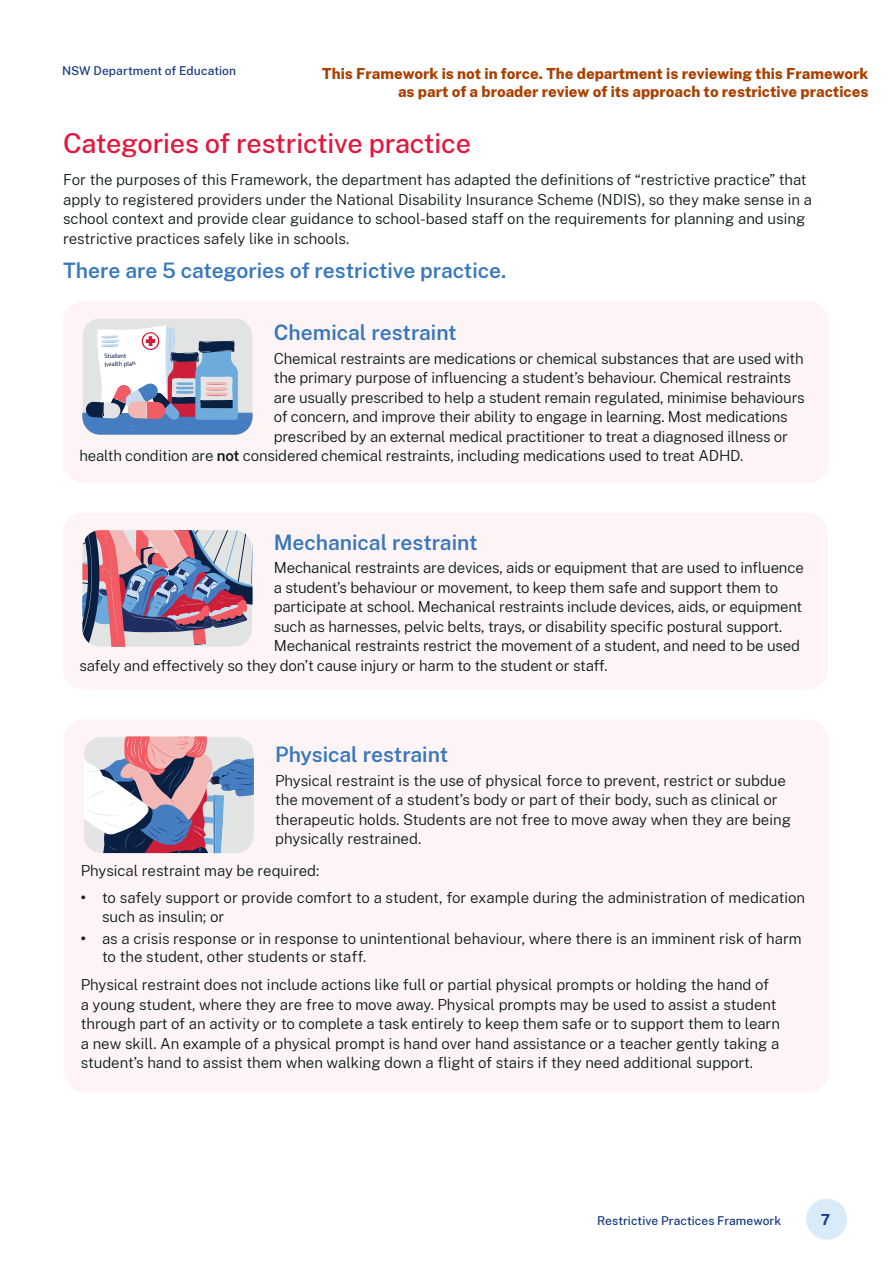
<style>
.page{position:relative;width:893px;height:1263px;background:#fff}
.page>*{position:absolute;margin:0;border:0;box-sizing:border-box;transform-origin:0 0}
.Heading_2__H2{font:500 27px "Public Sans";letter-spacing:-.005em;color:#e3173e}
.Heading_3__H3{font:600 21px "Public Sans";color:#3777bc}
.Intro_Copy{font:600 21px "Public Sans";color:#3777bc}
.Body{font:300 15px/19.5px "Public Sans";letter-spacing:-.01em;color:#0e1a18}
.t1{font:800 15px/18px "Public Sans";color:#aa4000;text-align:right}
.t2{font:700 15px "Public Sans";color:#15397f}
.t3{font:500 12px "Public Sans";letter-spacing:.005em;color:#15397f}
.t4{font:900 6.6px/8.1px "Montserrat Roman";color:#0a1f41}
.s1{font-weight:600}
.s2{font-weight:700}
</style>
<div class="page">
<div style="left:806px;top:1199px;width:41px;height:41px;background:#d9ebf9;border-radius:50%"></div>
<div style="left:62px;top:301px;width:767px;height:182px;background:#fef4f5;border-radius:21px"></div>
<svg style="left:82px;top:319px;width:170px;height:116px"></svg>
<div style="left:62px;top:512px;width:766px;height:178px;background:#fef4f5;border-radius:21px"></div>
<svg style="left:82px;top:530px;width:170px;height:117px;background:#a3889d"></svg>
<div style="left:64px;top:719px;width:765px;height:373px;background:#fef4f5;border-radius:21px"></div>
<svg style="left:84px;top:736px;width:170px;height:117px"></svg>
<p class="t3" style="left:62px;top:62px;width:176px">NSW Department of Education</p>
<p class="t1" style="left:322px;top:63px;width:548px">This Framework is not in force. The department is reviewing this Framework as part of a broader review of its approach to restrictive practices</p>
<h2 class="Heading_2__H2" style="left:63px;top:124px;width:409px">Categories of restrictive practice</h2>
<p class="Body" style="left:63px;top:170px;width:750px">For the purposes of this Framework, the department has adapted the definitions of “restrictive practice” that apply to registered providers under the National Disability Insurance Scheme (NDIS), so they make sense in a school context and provide clear guidance to school-based staff on the requirements for planning and using restrictive practices safely like in schools.</p>
<p class="Intro_Copy" style="left:63px;top:255px;width:445px">There are 5 categories of restrictive practice.</p>
<h3 class="Heading_3__H3" style="left:274px;top:317px;width:185px">Chemical restraint</h3>
<p class="Body" style="left:274px;top:348px;width:531px">Chemical restraints are medications or chemical substances that are used with</p>
<p class="Body" style="left:274px;top:367px;width:519px">the primary purpose of influencing a student’s behaviour. Chemical restraints</p>
<p class="Body" style="left:274px;top:387px;width:532px">are usually prescribed to help a student remain regulated, minimise behaviours</p>
<p class="Body" style="left:274px;top:406px;width:515px">of concern, and improve their ability to engage in learning. Most medications</p>
<p class="Body" style="left:274px;top:426px;width:516px">prescribed by an external medical practitioner to treat a diagnosed illness or</p>
<p class="Body" style="left:79px;top:445px;width:666px">health condition are <span class="s1">not</span> considered chemical restraints, including medications used to treat ADHD.</p>
<p class="t4" style="left:104px;top:352px;width:32px;rotate:-3deg">Student health plan</p>
<h3 class="Heading_3__H3" style="left:274px;top:527px;width:205px">Mechanical restraint</h3>
<p class="Body" style="left:274px;top:557px;width:531px">Mechanical restraints are devices, aids or equipment that are used to influence</p>
<p class="Body" style="left:274px;top:577px;width:506px">a student’s behaviour or movement, to keep them safe and support them to</p>
<p class="Body" style="left:274px;top:596px;width:530px">participate at school. Mechanical restraints include devices, aids, or equipment</p>
<p class="Body" style="left:274px;top:616px;width:510px">such as harnesses, pelvic belts, trays, or disability specific postural support.</p>
<p class="Body" style="left:274px;top:635px;width:528px">Mechanical restraints restrict the movement of a student, and need to be used</p>
<p class="Body" style="left:79px;top:655px;width:530px">safely and effectively so they don’t cause injury or harm to the student or staff.</p>
<h3 class="Heading_3__H3" style="left:275px;top:739px;width:175px">Physical restraint</h3>
<p class="Body" style="left:275px;top:770px;width:517px">Physical restraint is the use of physical force to prevent, restrict or subdue the movement of a student’s body or part of their body, such as clinical or therapeutic holds. Students are not free to move away when they are being physically restrained.</p>
<p class="Body" style="left:81px;top:860px;width:240px">Physical restraint may be required:</p>
<p class="Body" style="left:102px;top:888px;width:705px;line-height:18.3px;text-indent:-21px"><span class="s2">•</span> to safely support or provide comfort to a student, for example during the administration of medication such as insulin; or</p>
<p class="Body" style="left:102px;top:929px;width:701px;line-height:18.3px;text-indent:-21px"><span class="s2">•</span> as a crisis response or in response to unintentional behaviour, where there is an imminent risk of harm to the student, other students or staff.</p>
<p class="Body" style="left:81px;top:974px;width:701px">Physical restraint does not include actions like full or partial physical prompts or holding the hand of a young student, where they are free to move away. Physical prompts may be used to assist a student through part of an activity or to complete a task entirely to keep them safe or to support them to learn a new skill. An example of a physical prompt is hand over hand assistance or a teacher gently taking a student’s hand to assist them when walking down a flight of stairs if they need additional support.</p>
<p class="t3" style="left:597px;top:1212px;width:186px">Restrictive Practices Framework</p>
<p class="t2" style="left:821px;top:1208px;width:11px">7</p>
</div>
